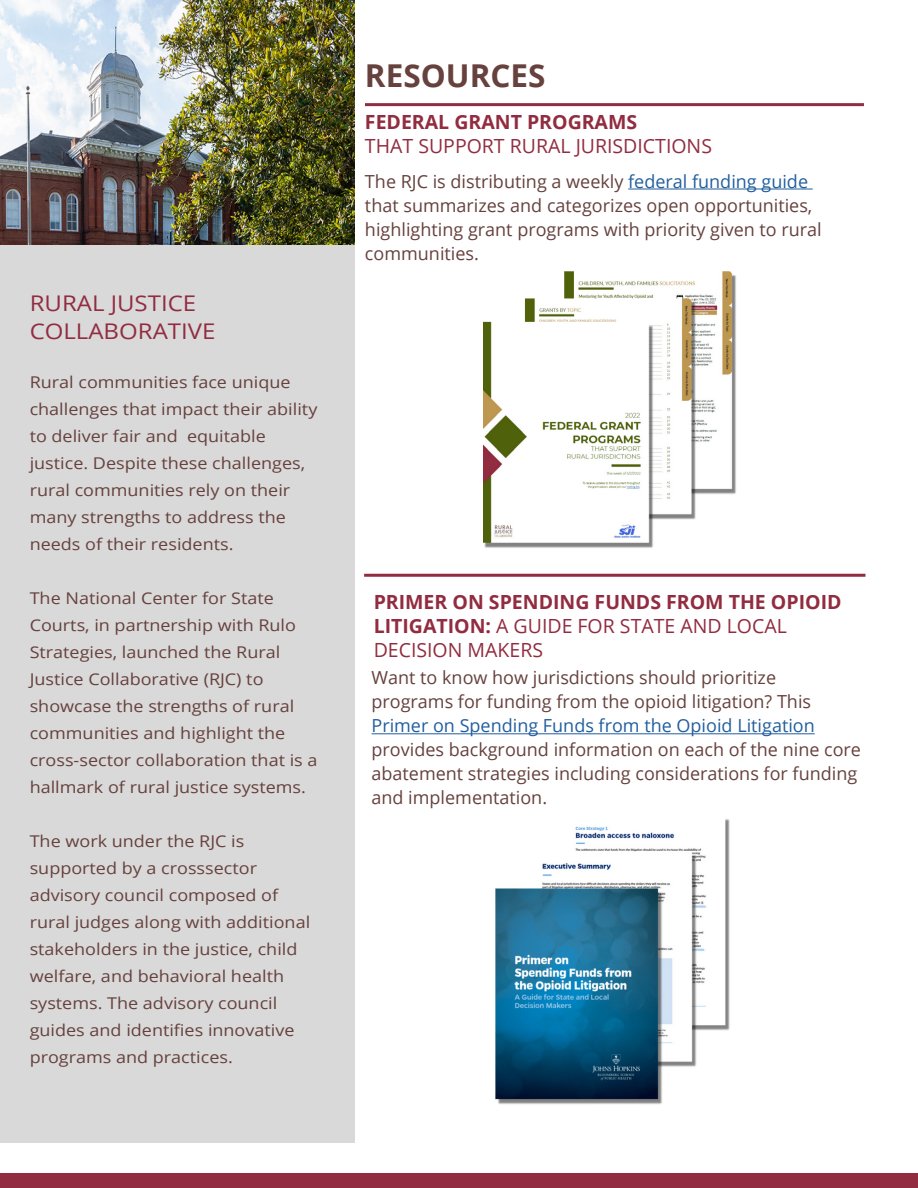
<style>
.page{position:relative;width:918px;height:1188px;background:#fff}
.page>*{position:absolute;margin:0;border:0;box-sizing:border-box;transform-origin:0 0}
.t1{font:700 31.5px "Open Sans";color:#66413d}
.t2{font:21.6px/28.8px "Open Sans";color:#922c40;scale:1.11 1}
.t3{font:700 19.5px/24px "Open Sans";color:#922c40}
.t4{font:19.5px "Open Sans";color:#922c40}
.t5{font:18px/24px "Open Sans";color:#66413d}
.t6{font:18px "Open Sans";color:#215e9e}
.t7{font:16.2px/27px "Open Sans";color:#66413d;scale:1.11 1}
.s1{color:#215e9e}
.s2{font-weight:400}
</style>
<div class="page">
<div style="left:0;top:1173px;width:918px;height:15px;background:#922c40"></div>
<div style="left:0;top:1px;width:354px;height:1142px;background:#d9d9d9"></div>
<img style="left:0;top:0;width:354px;height:244px">
<hr style="left:364px;top:574px;width:501px;height:3px;background:#922c40">
<hr style="left:372px;top:733px;width:443px;height:1px;background:#215e9e">
<hr style="left:628px;top:189px;width:185px;height:1px;background:#215e9e">
<hr style="left:365px;top:103px;width:499px;height:3px;background:#922c40">
<img style="left:483px;top:271px;width:253px;height:277px">
<img style="left:495px;top:819px;width:235px;height:286px">
<h2 class="t2" style="left:30px;top:288px;width:169px">RURAL JUSTICE<br>COLLABORATIVE</h2>
<p class="t7" style="left:30px;top:368px;width:261px">Rural communities face unique challenges that impact their ability to deliver fair and equitable justice. Despite these challenges, rural communities rely on their many strengths to address the needs of their residents.</p>
<p class="t7" style="left:30px;top:584px;width:261px">The National Center for State<br>Courts, in partnership with Rulo<br>Strategies, launched the Rural<br>Justice Collaborative (RJC) to showcase the strengths of rural communities and highlight the cross-sector collaboration that is a hallmark of rural justice systems.</p>
<p class="t7" style="left:30px;top:827px;width:254px">The work under the RJC is supported by a crosssector advisory council composed of rural judges along with additional stakeholders in the justice, child welfare, and behavioral health systems. The advisory council guides and identifies innovative programs and practices.</p>
<h1 class="t1" style="left:365px;top:53px;width:182px">RESOURCES</h1>
<p class="t3" style="left:365px;top:110px;width:274px">FEDERAL GRANT PROGRAMS</p>
<p class="t4" style="left:365px;top:133px;width:349px">THAT SUPPORT RURAL JURISDICTIONS</p>
<p class="t5" style="left:365px;top:169px;width:458px">The RJC is distributing a weekly <span class="s1">federal funding guide </span>that summarizes and categorizes open opportunities, highlighting grant programs with priority given to rural communities.</p>
<p class="t3" style="left:374px;top:590px;width:469px">PRIMER ON SPENDING FUNDS FROM THE OPIOID<br>LITIGATION: <span class="s2">A GUIDE FOR STATE AND LOCAL<br>DECISION MAKERS</span></p>
<p class="t5" style="left:372px;top:665px;width:441px">Want to know how jurisdictions should prioritize programs for funding from the opioid litigation? This</p>
<p class="t6" style="left:372px;top:714px;width:445px">Primer on Spending Funds from the Opioid Litigation</p>
<p class="t5" style="left:372px;top:737px;width:491px">provides background information on each of the nine core abatement strategies including considerations for funding and implementation.</p>
</div>
